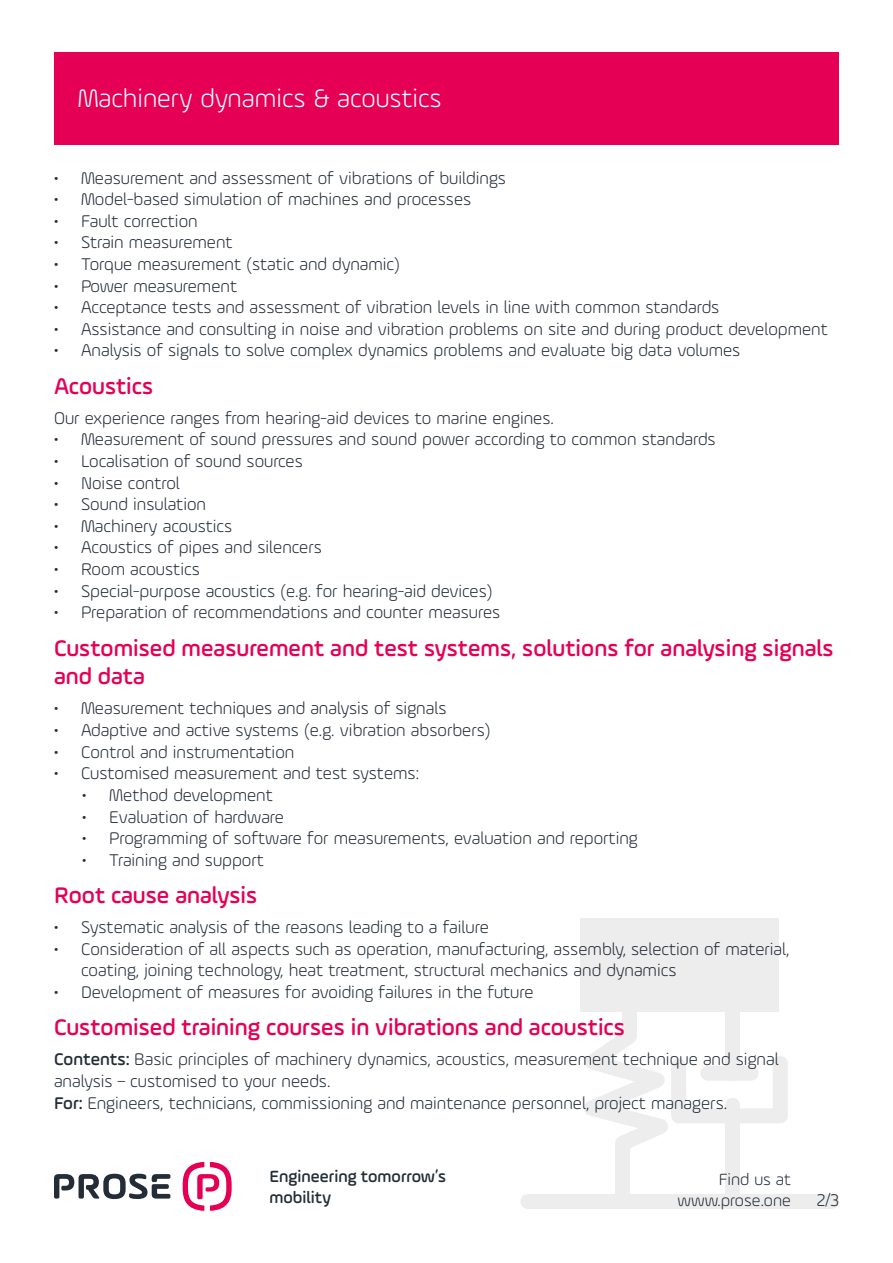
<style>
.page{position:relative;width:893px;height:1263px;background:#fff}
.page>*{position:absolute;margin:0;border:0;box-sizing:border-box;transform-origin:0 0}
.t1{font:300 27px "Ample Soft";color:#fff}
.t2{font:500 24px/28.8px "Ample Soft";color:#e50056}
.t3{font:300 18px/21.6px "Ample Soft";color:#232c37}
.t4{font:500 17.25px/20.7px "Ample Soft";color:#232c37}
.t5{font:300 17.25px/20.7px "Ample Soft";color:#232c37;text-align:right}
.s1{font-weight:500}
</style>
<div class="page">
<div style="left:580px;top:918px;width:199px;height:93px;background:#ededed"></div>
<svg style="left:580px;top:1011px;width:208px;height:183px"></svg>
<div style="left:528px;top:1194px;width:303px;height:15px;background:#ededed"></div>
<div style="left:54px;top:52px;width:785px;height:93px;background:#e50056"></div>
<svg style="left:54px;top:1174px;width:116px;height:25px"></svg>
<svg style="left:183px;top:1162px;width:49px;height:49px"></svg>
<h1 class="t1" style="left:78px;top:82px;width:365px">Machinery dynamics &amp; acoustics</h1>
<p class="t3" style="left:54px;top:167px;width:454px">• Measurement and assessment of vibrations of buildings</p>
<p class="t3" style="left:54px;top:188px;width:419px">• Model-based simulation of machines and processes</p>
<p class="t3" style="left:54px;top:210px;width:145px">• Fault correction</p>
<p class="t3" style="left:54px;top:231px;width:180px">• Strain measurement</p>
<p class="t3" style="left:54px;top:253px;width:347px">• Torque measurement (static and dynamic)</p>
<p class="t3" style="left:54px;top:275px;width:185px">• Power measurement</p>
<p class="t3" style="left:54px;top:296px;width:667px">• Acceptance tests and assessment of vibration levels in line with common standards</p>
<p class="t3" style="left:54px;top:318px;width:775px">• Assistance and consulting in noise and vibration problems on site and during product development</p>
<p class="t3" style="left:54px;top:339px;width:688px">• Analysis of signals to solve complex dynamics problems and evaluate big data volumes</p>
<h2 class="t2" style="left:54px;top:371px;width:101px">Acoustics</h2>
<p class="t3" style="left:54px;top:407px;width:501px">Our experience ranges from hearing-aid devices to marine engines.</p>
<p class="t3" style="left:54px;top:428px;width:663px">• Measurement of sound pressures and sound power according to common standards</p>
<p class="t3" style="left:54px;top:450px;width:250px">• Localisation of sound sources</p>
<p class="t3" style="left:54px;top:472px;width:127px">• Noise control</p>
<p class="t3" style="left:54px;top:493px;width:154px">• Sound insulation</p>
<p class="t3" style="left:54px;top:515px;width:180px">• Machinery acoustics</p>
<p class="t3" style="left:54px;top:536px;width:269px">• Acoustics of pipes and silencers</p>
<p class="t3" style="left:54px;top:558px;width:147px">• Room acoustics</p>
<p class="t3" style="left:54px;top:580px;width:440px">• Special-purpose acoustics (e.g. for hearing-aid devices)</p>
<p class="t3" style="left:54px;top:601px;width:448px">• Preparation of recommendations and counter measures</p>
<h2 class="t2" style="left:54px;top:633px;width:781px">Customised measurement and test systems, solutions for analysing signals and data</h2>
<p class="t3" style="left:54px;top:697px;width:394px">• Measurement techniques and analysis of signals</p>
<p class="t3" style="left:54px;top:719px;width:438px">• Adaptive and active systems (e.g. vibration absorbers)</p>
<p class="t3" style="left:54px;top:741px;width:242px">• Control and instrumentation</p>
<p class="t3" style="left:54px;top:762px;width:367px">• Customised measurement and test systems:</p>
<p class="t3" style="left:82px;top:784px;width:192px">• Method development</p>
<p class="t3" style="left:82px;top:805px;width:203px">• Evaluation of hardware</p>
<p class="t3" style="left:82px;top:827px;width:557px">• Programming of software for measurements, evaluation and reporting</p>
<p class="t3" style="left:82px;top:849px;width:183px">• Training and support</p>
<h2 class="t2" style="left:54px;top:880px;width:205px">Root cause analysis</h2>
<p class="t3" style="left:54px;top:916px;width:436px">• Systematic analysis of the reasons leading to a failure</p>
<p class="t3" style="left:81px;top:938px;width:710px;text-indent:-27px">• Consideration of all aspects such as operation, manufacturing, assembly, selection of material, coating, joining technology, heat treatment, structural mechanics and dynamics</p>
<p class="t3" style="left:54px;top:981px;width:481px">• Development of measures for avoiding failures in the future</p>
<h2 class="t2" style="left:54px;top:1012px;width:572px">Customised training courses in vibrations and acoustics</h2>
<p class="t3" style="left:54px;top:1048px;width:726px"><span class="s1">Contents:</span> Basic principles of machinery dynamics, acoustics, measurement technique and signal analysis – customised to your needs.<br><span class="s1">For:</span> Engineers, technicians, commissioning and maintenance personnel, project managers.</p>
<p class="t4" style="left:269px;top:1166px;width:178px">Engineering tomorrow’s mobility</p>
<p class="t5" style="left:678px;top:1169px;width:115px">Find us at www.prose.one</p>
<p class="t3" style="left:817px;top:1189px;width:24px">2/3</p>
</div>
